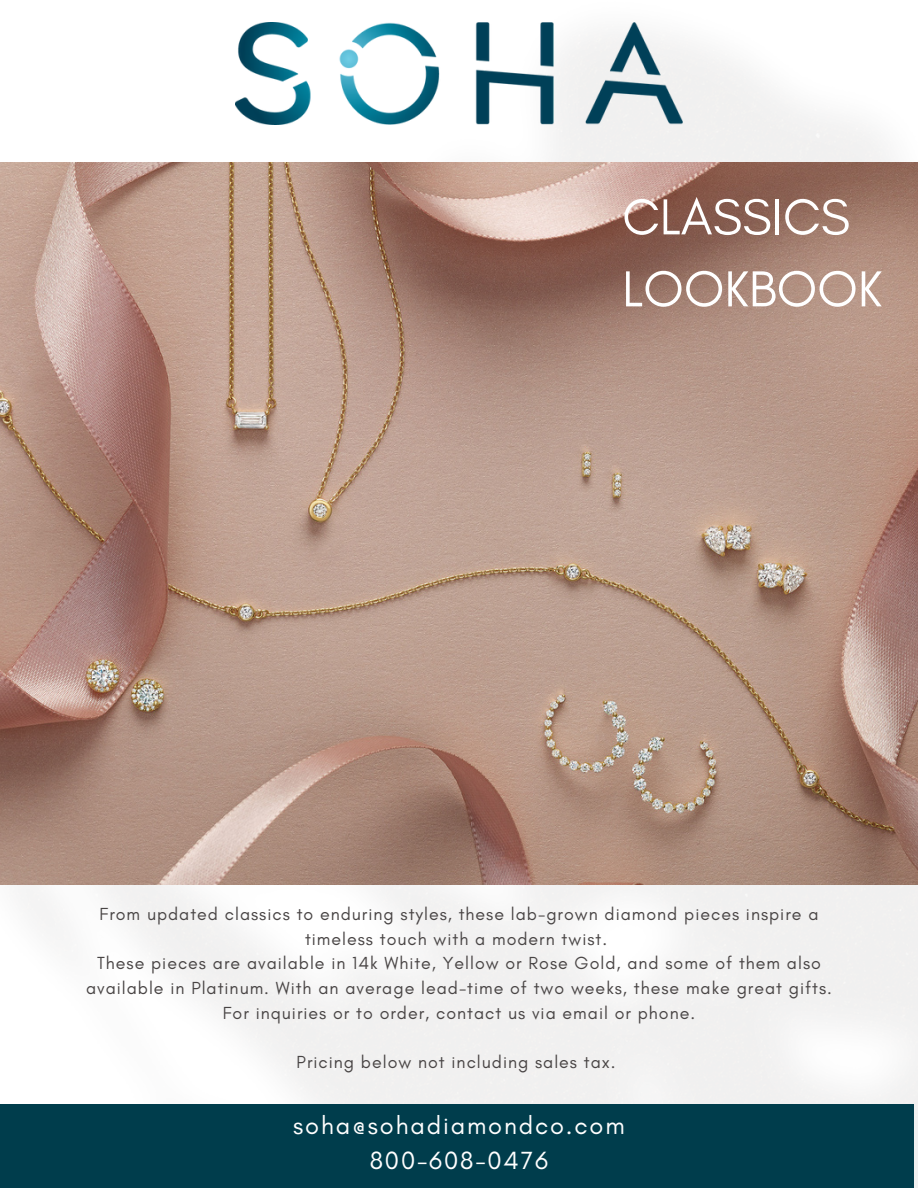
<style>
.page{position:relative;width:918px;height:1188px;background:#fff}
.page>*{position:absolute;margin:0;border:0;box-sizing:border-box;transform-origin:0 0}
.t1{font:51.45px/72px "Glacial Indifference";color:#fff}
.t2{font:25.35px/34.8px "Glacial Indifference";letter-spacing:.07em;color:#fff;text-align:center}
.t3{font:17.85px/24.8px "Glacial Indifference";letter-spacing:.055em;color:#494545;text-align:center}
</style>
<div class="page">
<img style="left:0;top:22px;width:918px;height:1166px">
<img style="left:0;top:162px;width:918px;height:722px">
<div style="left:0;top:1104px;width:914px;height:84px;background:#003d4c"></div>
<img style="left:236px;top:23px;width:446px;height:101px">
<h1 class="t1" style="left:622px;top:180px;width:262px">CLASSICS<br>LOOKBOOK</h1>
<p class="t3" style="left:86px;top:901px;width:747px">From updated classics to enduring styles, these lab-grown diamond pieces inspire a timeless touch with a modern twist.<br>These pieces are available in 14k White, Yellow or Rose Gold, and some of them also available in Platinum. With an average lead-time of two weeks, these make great gifts.<br>For inquiries or to order, contact us via email or phone.</p>
<p class="t3" style="left:297px;top:1050px;width:320px">Pricing below not including sales tax.</p>
<h2 class="t2" style="left:293px;top:1108px;width:333px">soha@sohadiamondco.com<br>800-608-0476</h2>
</div>
